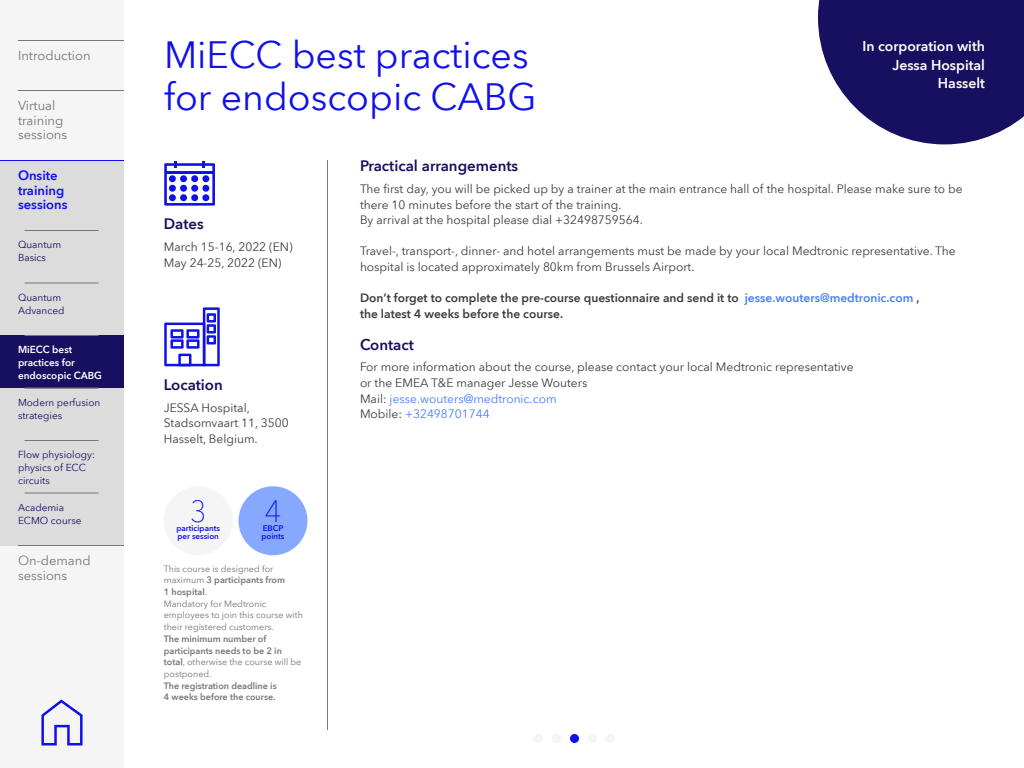
<style>
.page{position:relative;width:1024px;height:768px;background:#fff}
.page>*{position:absolute;margin:0;border:0;box-sizing:border-box;transform-origin:0 0}
.t1{font:37.5px/41.2px "Avenir Next World";color:#1010eb}
.t2{font:100 30px "Avenir Next World";color:#1010eb}
.t3{font:600 15px "Avenir Next World";color:#170f5f}
.t4{font:600 14px/18.2px "Avenir Next World";color:#fff;text-align:right}
.t5{font:13px/14.3px "Avenir Next World";color:#777}
.t6{font:600 13px/14.3px "Avenir Next World";color:#1010eb}
.t7{font:12px/15.6px "Avenir Next World";color:#3c3c3c}
.t8{font:600 12px/15.6px "Avenir Next World";color:#3c3c3c}
.t9{font:10px/13px "Avenir Next World";color:#170f5f}
.t10{font:600 10px/13px "Avenir Next World";color:#fff}
.t11{font:9px/11.7px "Avenir Next World";color:#777}
.t12{font:600 9px/11.7px "Avenir Next World";color:#777}
.t13{font:600 8px/8.8px "Avenir Next World";color:#1010eb}
.s1{font-weight:600}
.s2{font-weight:400}
.s3{color:#4a7dff}
</style>
<div class="page">
<div style="left:0;top:0;width:124px;height:768px;background:#f5f5f5"></div>
<div style="left:0;top:160px;width:124px;height:386px;background:#dcdcdc"></div>
<hr style="left:327px;top:160px;width:1px;height:570px;background:#777">
<svg style="left:818px;top:0;width:206px;height:144px;background:#373075"></svg>
<div style="left:164px;top:486px;width:69px;height:69px;background:#f5f5f5;border-radius:50%"></div>
<div style="left:238px;top:486px;width:70px;height:69px;background:#86a9ff;border-radius:50%"></div>
<svg style="left:164px;top:161px;width:51px;height:45px"></svg>
<div style="left:169px;top:175px;width:7px;height:7px;background:#1010eb;border-radius:50%"></div>
<div style="left:180px;top:175px;width:7px;height:7px;background:#1010eb;border-radius:50%"></div>
<div style="left:191px;top:175px;width:7px;height:7px;background:#1010eb;border-radius:50%"></div>
<div style="left:202px;top:175px;width:7px;height:7px;background:#1010eb;border-radius:50%"></div>
<div style="left:169px;top:185px;width:7px;height:7px;background:#1010eb;border-radius:50%"></div>
<div style="left:180px;top:185px;width:7px;height:7px;background:#1010eb;border-radius:50%"></div>
<div style="left:191px;top:185px;width:7px;height:7px;background:#1010eb;border-radius:50%"></div>
<div style="left:202px;top:185px;width:7px;height:7px;background:#1010eb;border-radius:50%"></div>
<div style="left:169px;top:194px;width:7px;height:7px;background:#1010eb;border-radius:50%"></div>
<div style="left:180px;top:194px;width:7px;height:7px;background:#1010eb;border-radius:50%"></div>
<div style="left:191px;top:194px;width:7px;height:7px;background:#1010eb;border-radius:50%"></div>
<div style="left:202px;top:194px;width:7px;height:7px;background:#1010eb;border-radius:50%"></div>
<svg style="left:164px;top:307px;width:56px;height:59px"></svg>
<hr style="left:18px;top:40px;width:106px;height:1px;background:#777">
<hr style="left:0;top:160px;width:124px;height:1px;background:#1010eb">
<hr style="left:18px;top:90px;width:106px;height:1px;background:#777">
<hr style="left:24px;top:230px;width:74px;height:1px;background:#777">
<hr style="left:24px;top:283px;width:74px;height:1px;background:#777">
<hr style="left:24px;top:440px;width:74px;height:1px;background:#777">
<svg style="left:41px;top:700px;width:42px;height:46px"></svg>
<hr style="left:18px;top:545px;width:106px;height:1px;background:#777">
<hr style="left:24px;top:493px;width:74px;height:1px;background:#777">
<div style="left:534px;top:734px;width:9px;height:9px;background:#f5f5f5;border-radius:50%"></div>
<div style="left:570px;top:734px;width:9px;height:9px;background:#1010eb;border-radius:50%"></div>
<div style="left:552px;top:734px;width:9px;height:9px;background:#f5f5f5;border-radius:50%"></div>
<div style="left:588px;top:734px;width:9px;height:9px;background:#f5f5f5;border-radius:50%"></div>
<div style="left:606px;top:734px;width:9px;height:9px;background:#f5f5f5;border-radius:50%"></div>
<div style="left:0;top:336px;width:124px;height:52px;background:#170f5f"></div>
<hr style="left:24px;top:335px;width:74px;height:1px;background:#777">
<hr style="left:24px;top:388px;width:74px;height:1px;background:#777">
<p class="t5" style="left:18px;top:49px;width:74px">Introduction</p>
<p class="t5" style="left:18px;top:99px;width:51px">Virtual training sessions</p>
<p class="t6" style="left:18px;top:169px;width:51px">Onsite training sessions</p>
<p class="t9" style="left:18px;top:238px;width:45px">Quantum<br>Basics</p>
<p class="t9" style="left:18px;top:291px;width:48px">Quantum<br>Advanced</p>
<p class="t10" style="left:18px;top:343px;width:86px">MiECC best practices for endoscopic CABG</p>
<p class="t9" style="left:18px;top:396px;width:84px">Modern perfusion strategies</p>
<p class="t9" style="left:18px;top:448px;width:79px">Flow physiology: physics of ECC circuits</p>
<p class="t9" style="left:18px;top:501px;width:65px">Academia<br>ECMO course</p>
<p class="t5" style="left:18px;top:554px;width:74px">On-demand sessions</p>
<h1 class="t1" style="left:164px;top:35px;width:374px">MiECC best practices for endoscopic CABG</h1>
<p class="t4" style="left:862px;top:37px;width:124px">In corporation with<br>Jessa Hospital<br>Hasselt</p>
<p class="t3" style="left:164px;top:215px;width:41px">Dates</p>
<p class="t7" style="left:164px;top:239px;width:130px">March 15-16, 2022 (EN)<br>May 24-25, 2022 (EN)</p>
<p class="t3" style="left:164px;top:376px;width:60px">Location</p>
<p class="t7" style="left:164px;top:400px;width:126px">JESSA Hospital,<br>Stadsomvaart 11, 3500<br>Hasselt, Belgium.</p>
<h2 class="t2" style="left:190px;top:487px;width:18px">3</h2>
<p class="t13" style="left:176px;top:523px;width:45px">participants per session</p>
<h2 class="t2" style="left:265px;top:487px;width:18px">4</h2>
<p class="t13" style="left:261px;top:523px;width:25px">EBCP points</p>
<p class="t11" style="left:164px;top:563px;width:141px">This course is designed for maximum <span class="s1">3 participants from<br>1 hospital</span>.<br>Mandatory for Medtronic employees to join this course with their registered customers.</p>
<p class="t12" style="left:164px;top:633px;width:139px">The minimum number of participants needs to be 2 in total<span class="s2">, otherwise the course will be postponed.</span></p>
<p class="t12" style="left:164px;top:680px;width:114px">The registration deadline is<br>4 weeks before the course.</p>
<p class="t3" style="left:360px;top:157px;width:160px">Practical arrangements</p>
<p class="t7" style="left:360px;top:181px;width:604px">The first day, you will be picked up by a trainer at the main entrance hall of the hospital. Please make sure to be there 10 minutes before the start of the training.<br>By arrival at the hospital please dial +32498759564.</p>
<p class="t7" style="left:360px;top:244px;width:597px">Travel-, transport-, dinner- and hotel arrangements must be made by your local Medtronic representative. The hospital is located approximately 80km from Brussels Airport.</p>
<p class="t8" style="left:360px;top:290px;width:561px">Don’t forget to complete the pre-course questionnaire and send it to <span class="s3">jesse.wouters@medtronic.com</span> , the latest 4 weeks before the course.</p>
<p class="t3" style="left:360px;top:336px;width:55px">Contact</p>
<p class="t7" style="left:360px;top:360px;width:495px">For more information about the course, please contact your local Medtronic representative or the EMEA T&amp;E manager Jesse Wouters<br>Mail: <span class="s3">jesse.wouters@medtronic.com<br></span>Mobile: <span class="s3">+32498701744</span></p>
</div>
